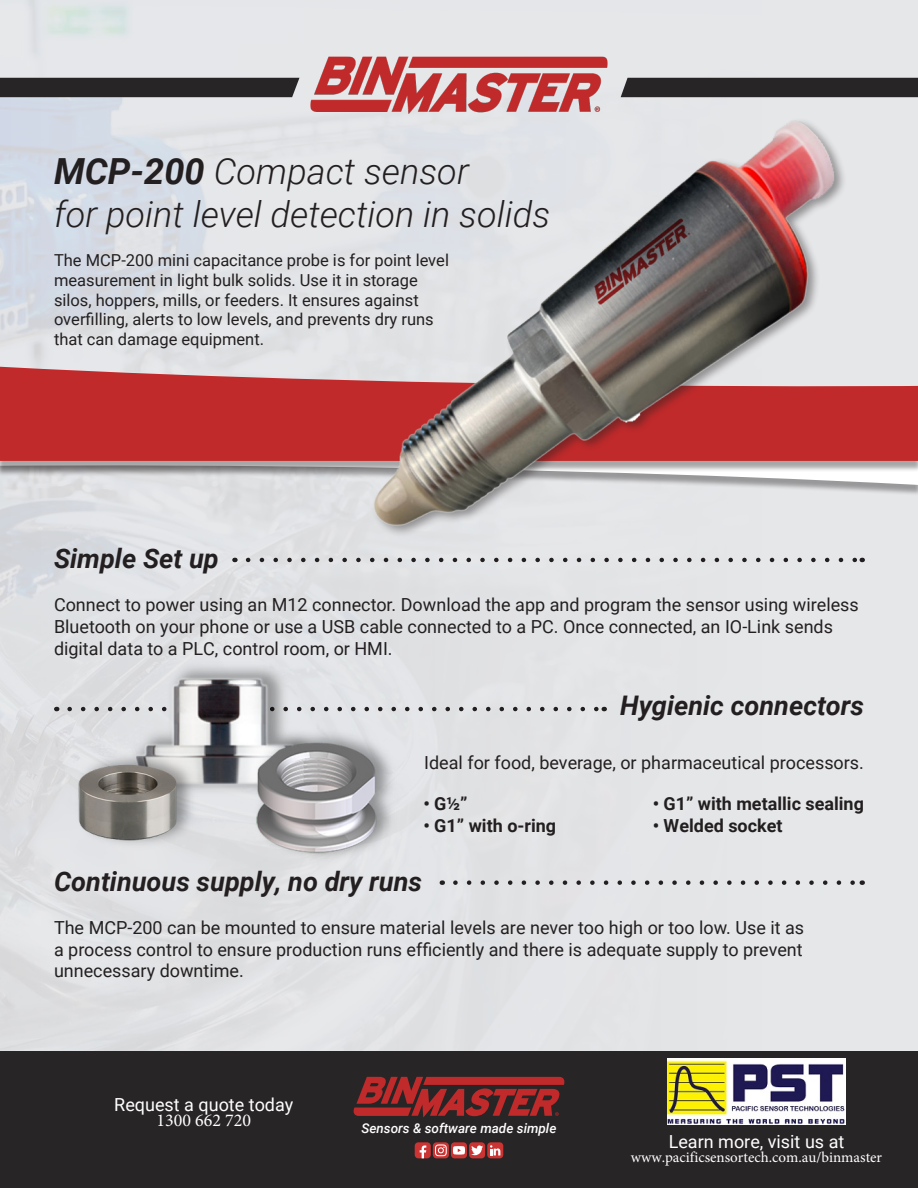
<style>
.page{position:relative;width:918px;height:1188px;background:#fff}
.page>*{position:absolute;margin:0;border:0;box-sizing:border-box;transform-origin:0 0}
.t1{font:italic 300 36px "Roboto";color:#231f20}
.t2{font:italic 700 27px "Roboto";color:#231f20}
.t3{font:18px/21.6px "Roboto";color:#231f20}
.t4{font:700 18px "Roboto";color:#231f20}
.t5{font:18px/15.8px "Roboto";color:#fff;text-align:center}
.t6{font:16.5px/19.8px "Roboto";color:#231f20}
.t7{font:15px "Minion Pro";color:#fff}
.t8{font:italic 500 13.5px "Roboto";color:#fff}
.s1{font-weight:700}
.s2{font-family:"Minion Pro"}
</style>
<div class="page">
<img style="left:0;top:0;width:918px;height:1052px">
<div style="left:0;top:78px;width:299px;height:19px;background:#282526"></div>
<svg style="left:888px;top:78px;width:30px;height:19px"></svg>
<img style="left:310px;top:57px;width:25px;height:57px">
<div style="left:0;top:393px;width:918px;height:103px;background:#231f20;opacity:.4"></div>
<svg style="left:0;top:472px;width:918px;height:13px;background:#dadbdd"></svg>
<div style="left:0;top:369px;width:918px;height:103px;background:#231f20;opacity:.4"></div>
<svg style="left:0;top:367px;width:918px;height:94px;background:#c3393b"></svg>
<div style="left:0;top:1052px;width:918px;height:136px;background:#282526"></div>
<svg style="left:248px;top:558px;width:87px;height:4px"></svg>
<svg style="left:455px;top:880px;width:400px;height:5px;background:#b7b6b8"></svg>
<svg style="left:410px;top:707px;width:187px;height:4px"></svg>
<svg style="left:354px;top:1077px;width:210px;height:41px"></svg>
<img style="left:335px;top:55px;width:553px;height:527px">
<svg style="left:415px;top:1142px;width:88px;height:16px"></svg>
<img style="left:54px;top:659px;width:356px;height:211px">
<img style="left:667px;top:1058px;width:178px;height:67px">
<p class="t1" style="left:54px;top:146px;width:416px"><span class="s1">MCP-200</span> Compact sensor</p>
<p class="t1" style="left:54px;top:189px;width:498px">for point level detection in solids</p>
<p class="t6" style="left:54px;top:250px;width:397px">The MCP-200 mini capacitance probe is for point level measurement in light bulk solids. Use it in storage silos, hoppers, mills, or feeders. It ensures against overfilling, alerts to low levels, and prevents dry runs that can damage equipment.</p>
<p class="t2" style="left:54px;top:540px;width:166px">Simple Set up</p>
<p class="t3" style="left:54px;top:594px;width:806px">Connect to power using an M12 connector. Download the app and program the sensor using wireless<br>Bluetooth on your phone or use a USB cable connected to a PC. Once connected, an IO-Link sends digital data to a PLC, control room, or HMI.</p>
<p class="t2" style="left:620px;top:687px;width:245px">Hygienic connectors</p>
<p class="t3" style="left:424px;top:751px;width:441px">Ideal for food, beverage, or pharmaceutical processors.</p>
<p class="t4" style="left:423px;top:791px;width:46px">• G½”</p>
<p class="t4" style="left:423px;top:813px;width:134px">• G1” with o-ring</p>
<p class="t4" style="left:653px;top:791px;width:213px">• G1” with metallic sealing</p>
<p class="t4" style="left:653px;top:813px;width:131px">• Welded socket</p>
<p class="t2" style="left:54px;top:862px;width:370px">Continuous supply, no dry runs</p>
<p class="t3" style="left:54px;top:916px;width:752px;text-align:justify">The MCP-200 can be mounted to ensure material levels are never too high or too low. Use it as a process control to ensure production runs efficiently and there is adequate supply to prevent unnecessary downtime.</p>
<p class="t5" style="left:114px;top:1096px;width:181px">Request a quote today<br><span class="s2">1300 662 720</span></p>
<p class="t8" style="left:362px;top:1119px;width:196px">Sensors &amp; software made simple</p>
<p class="t5" style="left:669px;top:1133px;width:177px">Learn more, visit us at</p>
<p class="t7" style="left:631px;top:1147px;width:253px">www.pacificsensortech.com.au/binmaster</p>
</div>
